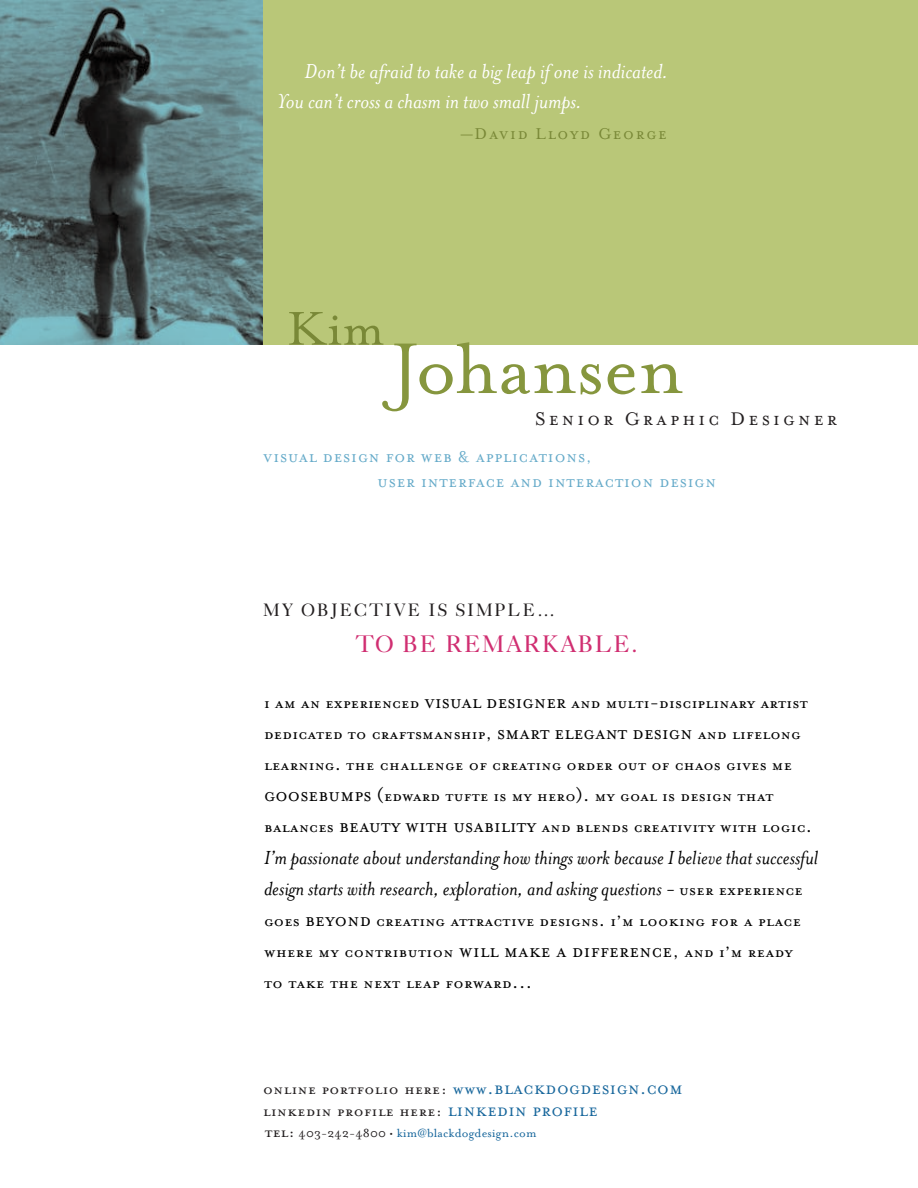
<style>
.page{position:relative;width:918px;height:1188px;background:#fff}
.page>*{position:absolute;margin:0;border:0;box-sizing:border-box;transform-origin:0 0}
.t1{font:82.35px "Mrs Eaves Roman";color:#86963e}
.t2{font:54.3px "Mrs Eaves Roman";color:#798837}
.t3{font:24px "Caslon Five Forty";letter-spacing:.05em;color:#d02e71}
.t4{font:italic 23.25px/30px "Mrs Eaves";color:#fff}
.t5{font:italic 21.75px/31.2px "Mrs Eaves";color:#010101}
.t6{font:21px "Mrs Eaves Small Caps";letter-spacing:.15em;color:#231f20}
.t7{font:20.25px/31.2px "Mrs Eaves Petite Caps";letter-spacing:.01em;color:#010101}
.t8{font:19.5px/22.5px "Mrs Eaves Petite Caps";letter-spacing:.025em;color:#231f20}
.t9{font:18px/25.5px "Mrs Eaves Small Caps";letter-spacing:.05em;color:#65aac9}
.t10{font:18px "Caslon Five Forty";letter-spacing:.1em;color:#231f20}
.t11{font:18px "Mrs Eaves Small Caps";letter-spacing:.1em;color:#798837}
.t12{font:13.5px "Mrs Eaves Roman";letter-spacing:.01em;color:#18679c}
.s1{font-family:"Mrs Eaves Small Caps"}
.s2{font-family:"Mrs Eaves Petite Caps";font-style:normal;font-size:20.25px}
.s3{color:#18679c}
.s4{font-family:"Mrs Eaves Small Caps";color:#18679c}
.s5{font-family:"Mrs Eaves Petite Caps";font-size:19.5px;color:#231f20}
.s6{color:#231f20}
</style>
<div class="page">
<div style="left:0;top:0;width:918px;height:345px;background:#b9c778"></div>
<img style="left:0;top:0;width:262px;height:345px">
<p class="t4" style="left:277px;top:55px;width:393px;text-indent:28px">Don’t be afraid to take a big leap ifone is indicated.<br>You can’t cross a chasm in two small jumps.</p>
<p class="t11" style="left:461px;top:123px;width:208px">—David Lloyd George</p>
<h2 class="t2" style="left:287px;top:294px;width:99px">Kim</h2>
<h1 class="t1" style="left:391px;top:316px;width:294px">Johansen</h1>
<p class="t6" style="left:535px;top:406px;width:303px">Senior Graphic Designer</p>
<p class="t9" style="left:378px;top:443px;width:340px;text-indent:-114px">visual design for web &amp; applications,<br>user interface and interaction design</p>
<p class="t10" style="left:263px;top:604px;width:293px">MY OBJECTIVE IS SIMPLE…</p>
<p class="t3" style="left:355px;top:635px;width:284px">TO BE REMARKABLE.</p>
<p class="t7" style="left:264px;top:685px;width:550px">i am an experienced <span class="s1">visual designer</span> and multi-disciplinary artist dedicated to craftsmanship, <span class="s1">smart elegant design</span> and lifelong learning. the challenge of creating order out of chaos gives me <span class="s1">goosebumps</span> (edward tufte is my hero). my goal is design that balances <span class="s1">beauty with usability</span> and blends creativity with logic.</p>
<p class="t5" style="left:264px;top:841px;width:556px">I’m passionate about understanding how things work because I believe that successful design starts with research, exploration, and asking questions - <span class="s2">user experience</span></p>
<p class="t7" style="left:264px;top:903px;width:539px">goes <span class="s1">beyond</span> creating attractive designs. i’m looking for a place where my contribution <span class="s1">will make a difference,</span> and i’m ready to take the next leap forward...</p>
<p class="t8" style="left:263px;top:1076px;width:421px">online portfolio here: <span class="s3">www</span><span class="s4">.blackdogdesign.com </span>linkedin profile here: <span class="s4">linkedin profile</span></p>
<p class="t12" style="left:265px;top:1124px;width:273px"><span class="s5">tel:</span> <span class="s6">403-242-4800 •</span> kim@blackdogdesign.com</p>
</div>
